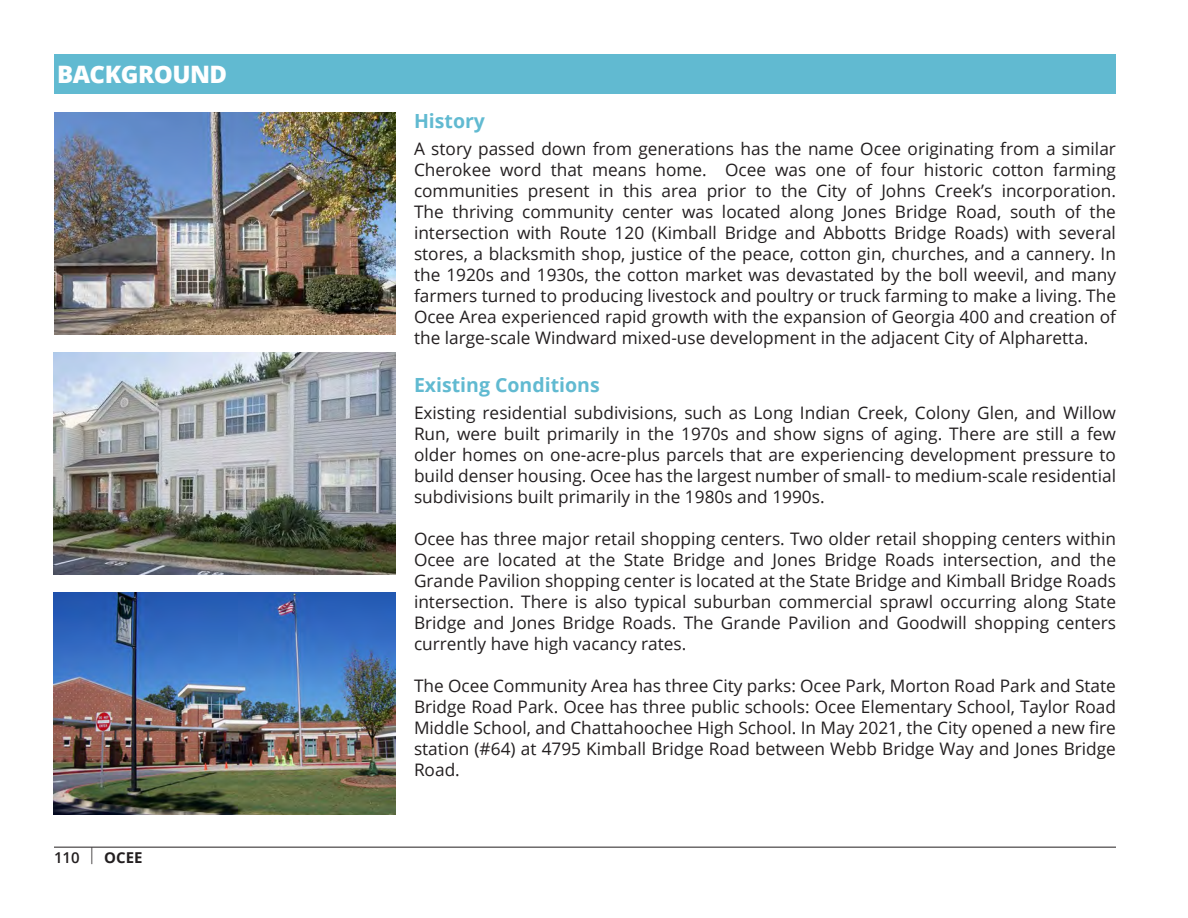
<style>
.page{position:relative;width:1188px;height:918px;background:#fff}
.page>*{position:absolute;margin:0;border:0;box-sizing:border-box;transform-origin:0 0}
.t1{font:800 24px "Open Sans";letter-spacing:-.02em;color:#fff}
.t2{font:700 19.5px "Open Sans";color:#61bad1}
.t3{font:17.25px/21px "Open Sans";color:#231f20;text-align:justify}
.t4{font:700 15px "Open Sans";color:#231f20}
.s1{font-weight:600}
</style>
<div class="page">
<hr style="left:54px;top:847px;width:1062px;height:1px;background:#231f20">
<div style="left:54px;top:54px;width:1062px;height:40px;background:#61bad1"></div>
<img style="left:54px;top:353px;width:342px;height:222px">
<img style="left:54px;top:592px;width:342px;height:222px">
<img style="left:54px;top:113px;width:342px;height:222px">
<p class="t1" style="left:57px;top:56px;width:172px">BACKGROUND</p>
<p class="t4" style="left:54px;top:846px;width:90px"><span class="s1">110</span> <sup>|</sup> OCEE</p>
<p class="t2" style="left:414px;top:107px;width:73px">History</p>
<p class="t3" style="left:414px;top:137px;width:704px">A story passed down from generations has the name Ocee originating from a similar Cherokee word that means home. Ocee was one of four historic cotton farming communities present in this area prior to the City of Johns Creek’s incorporation.<br>The thriving community center was located along Jones Bridge Road, south of the intersection with Route 120 (Kimball Bridge and Abbotts Bridge Roads) with several stores, a blacksmith shop, justice of the peace, cotton gin, churches, and a cannery. In the 1920s and 1930s, the cotton market was devastated by the boll weevil, and many farmers turned to producing livestock and poultry or truck farming to make a living. The Ocee Area experienced rapid growth with the expansion of Georgia 400 and creation of the large-scale Windward mixed-use development in the adjacent City of Alpharetta.</p>
<p class="t2" style="left:414px;top:371px;width:187px">Existing Conditions</p>
<p class="t3" style="left:414px;top:401px;width:704px">Existing residential subdivisions, such as Long Indian Creek, Colony Glen, and Willow Run, were built primarily in the 1970s and show signs of aging. There are still a few older homes on one-acre-plus parcels that are experiencing development pressure to build denser housing. Ocee has the largest number of small- to medium-scale residential subdivisions built primarily in the 1980s and 1990s.</p>
<p class="t3" style="left:414px;top:527px;width:704px">Ocee has three major retail shopping centers. Two older retail shopping centers within Ocee are located at the State Bridge and Jones Bridge Roads intersection, and the Grande Pavilion shopping center is located at the State Bridge and Kimball Bridge Roads intersection. There is also typical suburban commercial sprawl occurring along State Bridge and Jones Bridge Roads. The Grande Pavilion and Goodwill shopping centers currently have high vacancy rates.</p>
<p class="t3" style="left:414px;top:674px;width:704px">The Ocee Community Area has three City parks: Ocee Park, Morton Road Park and State Bridge Road Park. Ocee has three public schools: Ocee Elementary School, Taylor Road Middle School, and Chattahoochee High School. In May 2021, the City opened a new fire station (#64) at 4795 Kimball Bridge Road between Webb Bridge Way and Jones Bridge Road.</p>
</div>
